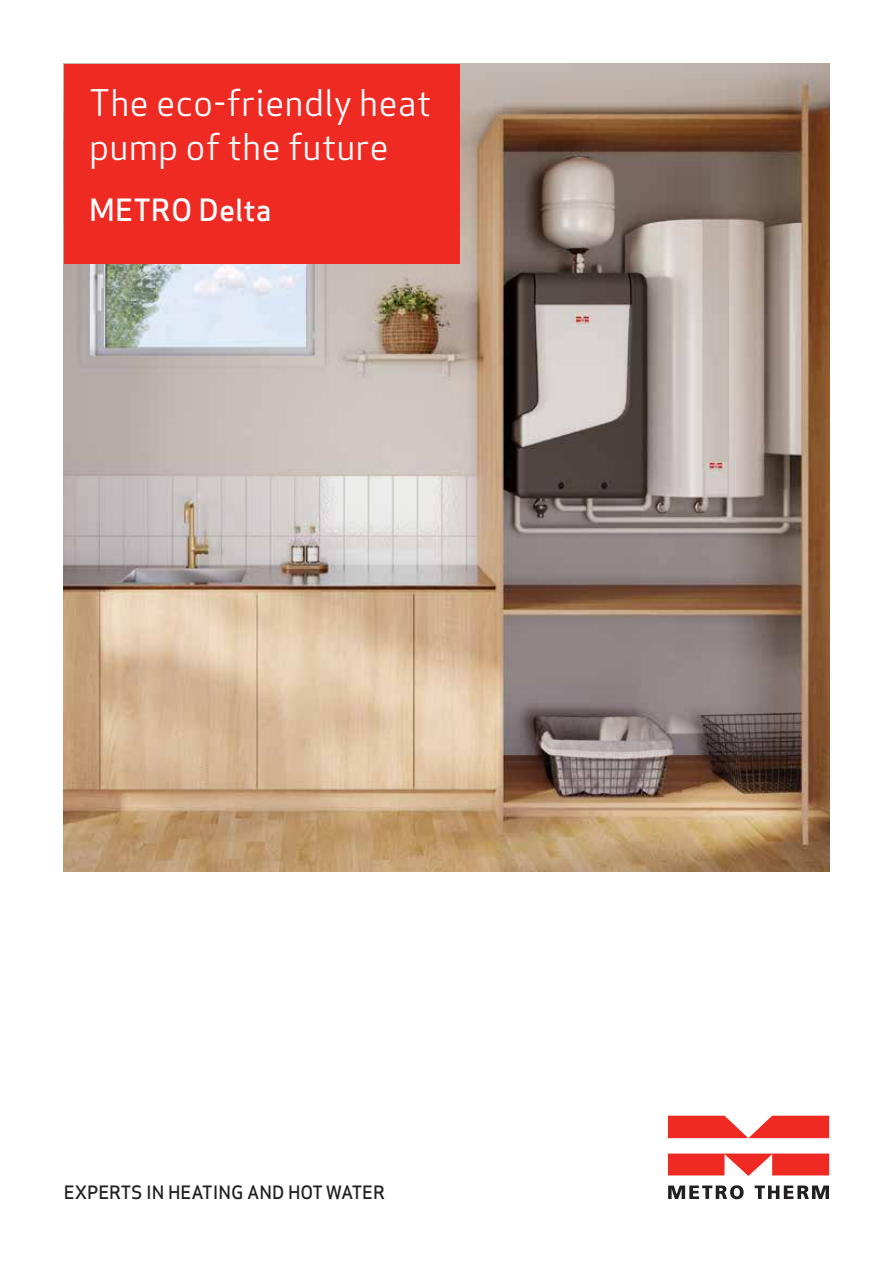
<style>
.page{position:relative;width:893px;height:1263px;background:#fff}
.page>*{position:absolute;margin:0;border:0;box-sizing:border-box;transform-origin:0 0}
.t1{font:36px/43.2px "Apex Sans";color:#fff}
.t2{font:500 30px "Apex Sans";color:#fff}
.t3{font:500 18px "Apex Sans";color:#231f20}
</style>
<div class="page">
<img style="left:64px;top:64px;width:765px;height:808px">
<div style="left:64px;top:64px;width:395px;height:200px;background:#ee2a23"></div>
<svg style="left:668px;top:1185px;width:76px;height:14px"></svg>
<svg style="left:755px;top:1185px;width:74px;height:14px"></svg>
<svg style="left:668px;top:1153px;width:161px;height:23px;background:#f1504a"></svg>
<svg style="left:668px;top:1116px;width:161px;height:22px;background:#f04943"></svg>
<p class="t1" style="left:89px;top:78px;width:344px">The eco-friendly heat pump of the future</p>
<p class="t2" style="left:89px;top:184px;width:184px">METRO Delta</p>
<p class="t3" style="left:64px;top:1177px;width:323px">EXPERTS IN HEATING AND HOT WATER</p>
</div>
